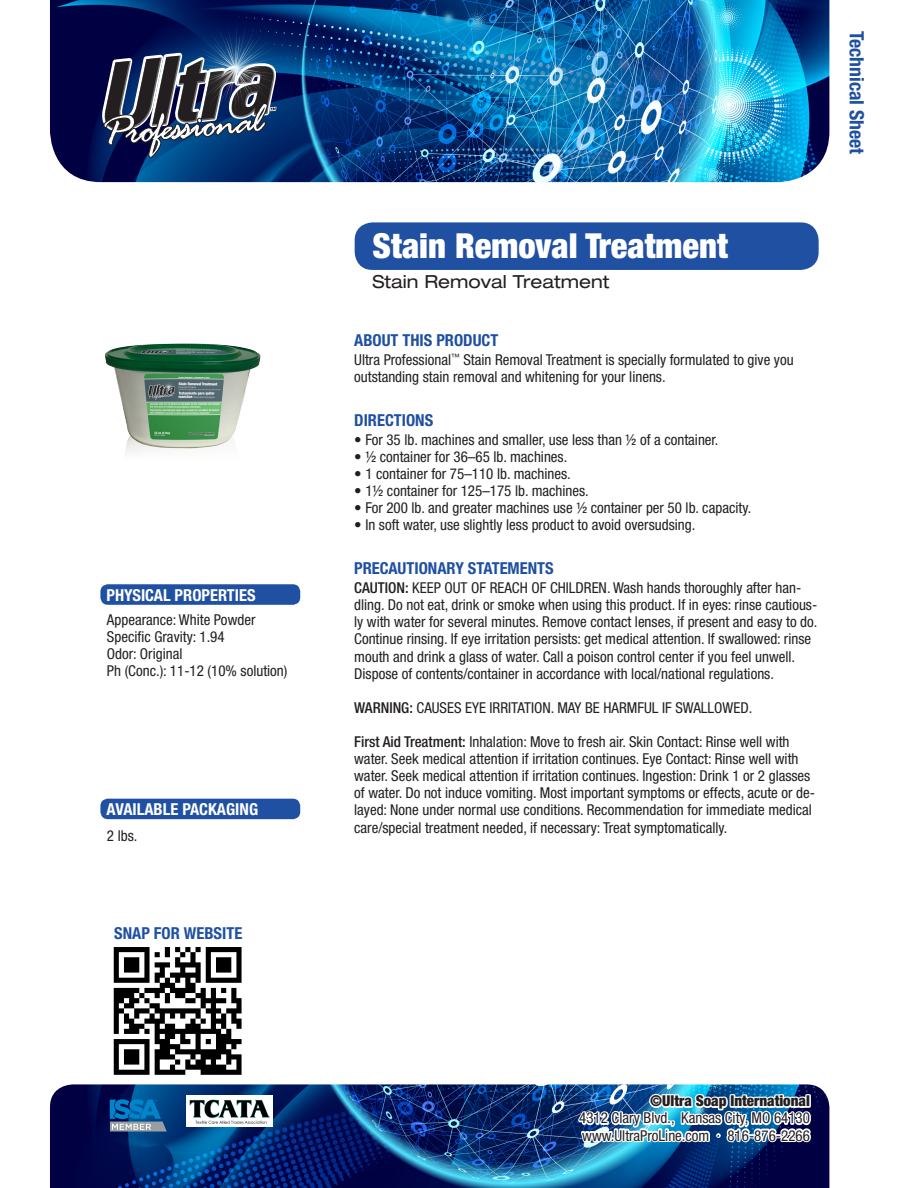
<style>
.page{position:relative;width:918px;height:1188px;background:#fff}
.page>*{position:absolute;margin:0;border:0;box-sizing:border-box;transform-origin:0 0}
.t1{font:900 condensed 34.5px "Helvetica Neue LT Std";color:#fff}
.t2{font:700 condensed 19.8px "Helvetica Neue LT Std";color:#1f50a1}
.t3{font:expanded 18px "Helvetica Neue LT Std";color:#231f20}
.About_Directions_Sub{font:700 condensed 16.5px "Helvetica Neue LT Std";color:#1f50a1}
.t4{font:700 condensed 16.5px "Helvetica Neue LT Std";color:#fff}
.Paragraph{font:condensed 15px/17.1px "Helvetica Neue LT Std";color:#231f20}
.Paragraph-2{font:900 condensed 15px "Helvetica Neue LT Std";color:#231f20}
.s1{font-weight:500}
</style>
<div class="page">
<img style="left:50px;top:1084px;width:779px;height:104px">
<img style="left:576px;top:1086px;width:236px;height:85px">
<img style="left:50px;top:0;width:779px;height:182px">
<div style="left:355px;top:222px;width:464px;height:48px;background:#1f50a1;border-radius:18px"></div>
<div style="left:100px;top:584px;width:200px;height:21px;background:#1f50a1;border-radius:8px"></div>
<div style="left:100px;top:799px;width:200px;height:20px;background:#1f50a1;border-radius:8px"></div>
<img style="left:180px;top:14px;width:111px;height:111px">
<svg style="left:101px;top:22px;width:183px;height:136px"></svg>
<svg style="left:114px;top:947px;width:128px;height:128px"></svg>
<svg style="left:110px;top:1099px;width:57px;height:33px"></svg>
<img style="left:186px;top:1096px;width:86px;height:30px">
<img style="left:105px;top:343px;width:156px;height:111px">
<p class="t4" style="left:106px;top:585px;width:151px">PHYSICAL PROPERTIES</p>
<p class="Paragraph" style="left:107px;top:611px;width:150px">Appearance: White Powder</p>
<p class="Paragraph" style="left:107px;top:628px;width:119px">Specific Gravity: 1.94</p>
<p class="Paragraph" style="left:107px;top:645px;width:77px">Odor: Original</p>
<p class="Paragraph" style="left:107px;top:662px;width:182px">Ph (Conc.): 11-12 (10% solution)</p>
<p class="t4" style="left:106px;top:799px;width:153px">AVAILABLE PACKAGING</p>
<p class="Paragraph" style="left:107px;top:828px;width:32px">2 lbs.</p>
<p class="About_Directions_Sub" style="left:114px;top:924px;width:130px">SNAP FOR WEBSITE</p>
<p class="t1" style="left:373px;top:224px;width:357px">Stain Removal Treatment</p>
<p class="t3" style="left:373px;top:271px;width:238px">Stain Removal Treatment</p>
<p class="About_Directions_Sub" style="left:354px;top:330px;width:146px">ABOUT THIS PRODUCT</p>
<p class="Paragraph" style="left:354px;top:351px;width:441px">Ultra Professional<sup>™</sup> Stain Removal Treatment is specially formulated to give you outstanding stain removal and whitening for your linens.</p>
<p class="About_Directions_Sub" style="left:354px;top:410px;width:81px">DIRECTIONS</p>
<p class="Paragraph" style="left:354px;top:431px;width:366px">• For 35 lb. machines and smaller, use less than ½ of a container.</p>
<p class="Paragraph" style="left:354px;top:448px;width:215px">• ½ container for 36–65 lb. machines.</p>
<p class="Paragraph" style="left:354px;top:465px;width:218px">• 1 container for 75–110 lb. machines.</p>
<p class="Paragraph" style="left:354px;top:482px;width:236px">• 1½ container for 125–175 lb. machines.</p>
<p class="Paragraph" style="left:354px;top:499px;width:399px">• For 200 lb. and greater machines use ½ container per 50 lb. capacity.</p>
<p class="Paragraph" style="left:354px;top:516px;width:343px">• In soft water, use slightly less product to avoid oversudsing.</p>
<p class="About_Directions_Sub" style="left:354px;top:558px;width:201px">PRECAUTIONARY STATEMENTS</p>
<p class="Paragraph" style="left:354px;top:579px;width:465px"><span class="s1">CAUTION:</span> KEEP OUT OF REACH OF CHILDREN. Wash hands thoroughly after han&shy;dling. Do not eat, drink or smoke when using this product. If in eyes: rinse cautious&shy;ly with water for several minutes. Remove contact lenses, if present and easy to do.<br>Continue rinsing. If eye irritation persists: get medical attention. If swallowed: rinse mouth and drink a glass of water. Call a poison control center if you feel unwell.<br>Dispose of contents/container in accordance with local/national regulations.</p>
<p class="Paragraph" style="left:354px;top:699px;width:400px"><span class="s1">WARNING:</span> CAUSES EYE IRRITATION. MAY BE HARMFUL IF SWALLOWED.</p>
<p class="Paragraph" style="left:354px;top:733px;width:462px"><span class="s1">First Aid Treatment:</span> Inhalation: Move to fresh air. Skin Contact: Rinse well with water. Seek medical attention if irritation continues. Eye Contact: Rinse well with water. Seek medical attention if irritation continues. Ingestion: Drink 1 or 2 glasses of water. Do not induce vomiting. Most important symptoms or effects, acute or de&shy;layed: None under normal use conditions. Recommendation for immediate medical care/special treatment needed, if necessary: Treat symptomatically.</p>
<p class="t2" style="left:869px;top:31px;width:125px;rotate:90deg">Technical Sheet</p>
<p class="Paragraph-2" style="left:650px;top:1092px;width:161px">©Ultra Soap International</p>
<p class="Paragraph" style="left:579px;top:1109px;width:232px">4312 Clary Blvd., Kansas City, MO 64130</p>
<p class="Paragraph" style="left:582px;top:1127px;width:229px">www.UltraProLine.com · 816-876-2266</p>
</div>
